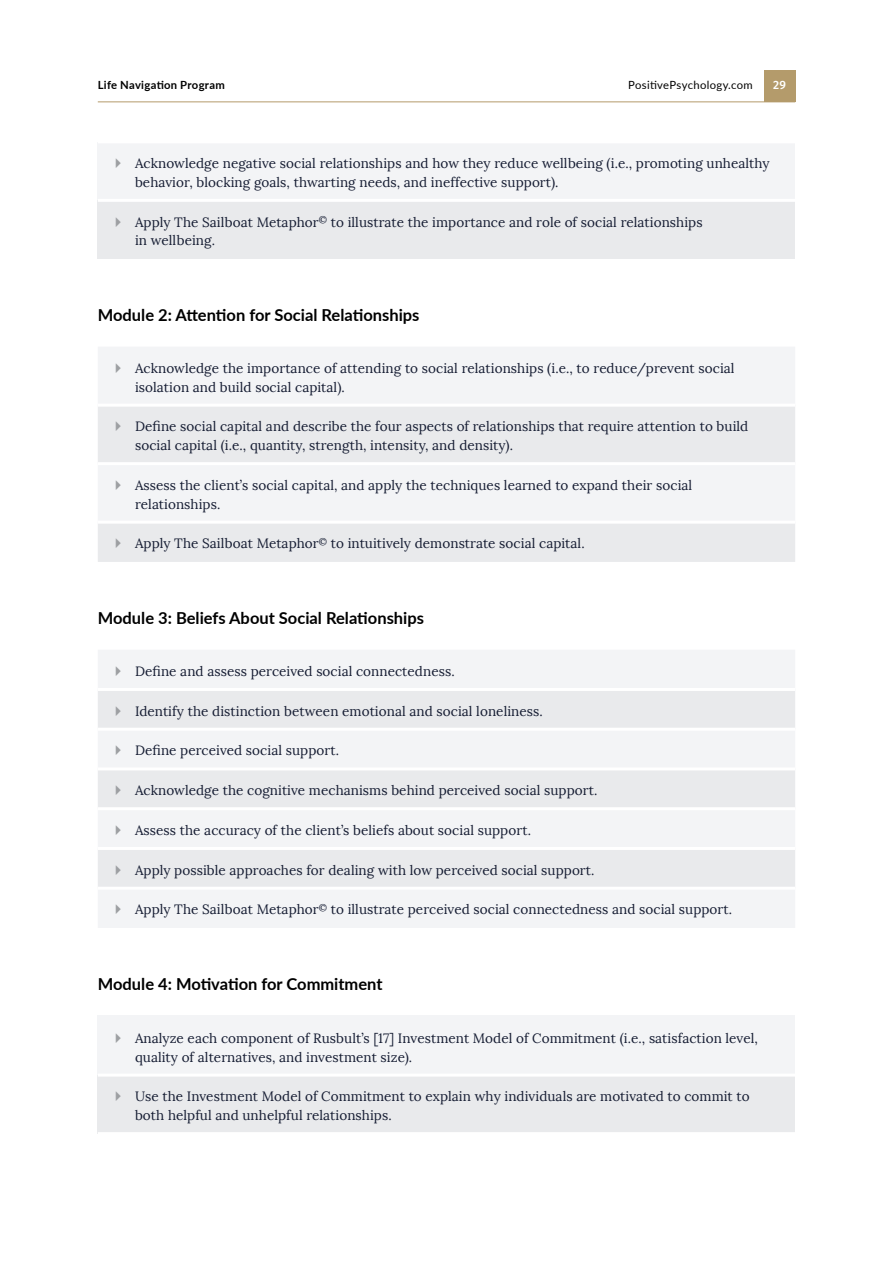
<style>
.page{position:relative;width:893px;height:1263px;background:#fff}
.page>*{position:absolute;margin:0;border:0;box-sizing:border-box;transform-origin:0 0}
.t1{font:700 16.5px "Lato";color:#000}
.t2{font:13.5px/18.8px "Lora";letter-spacing:.005em;color:#161d33}
.t3{font:500 12px "Fira Sans";color:#fff}
.t4{font:11.25px "Lato";letter-spacing:.025em;color:#000}
.t5{font:700 11.25px "Lato";letter-spacing:.025em;color:#000}
</style>
<div class="page">
<div style="left:98px;top:142px;width:697px;height:58px;background:#f3f4f6"></div>
<div style="left:98px;top:200px;width:697px;height:59px;background:#e9eaec"></div>
<hr style="left:98px;top:140px;width:697px;height:3px;background:#fff">
<hr style="left:98px;top:199px;width:697px;height:3px;background:#fff">
<div style="left:98px;top:347px;width:697px;height:56px;background:#f3f4f6"></div>
<svg style="left:98px;top:407px;width:697px;height:155px;fill:#e9eaec"></svg>
<hr style="left:98px;top:462px;width:697px;height:3px;background:#fff">
<hr style="left:98px;top:521px;width:697px;height:3px;background:#fff">
<div style="left:98px;top:650px;width:697px;height:278px;background:#f3f4f6"></div>
<svg style="left:98px;top:691px;width:697px;height:196px;fill:#e9eaec"></svg>
<hr style="left:98px;top:688px;width:697px;height:3px;background:#fff">
<hr style="left:98px;top:728px;width:697px;height:3px;background:#fff">
<hr style="left:98px;top:767px;width:697px;height:3px;background:#fff">
<hr style="left:98px;top:807px;width:697px;height:3px;background:#fff">
<hr style="left:98px;top:847px;width:697px;height:3px;background:#fff">
<hr style="left:98px;top:887px;width:697px;height:3px;background:#fff">
<div style="left:98px;top:1016px;width:697px;height:59px;background:#f3f4f6"></div>
<div style="left:98px;top:1075px;width:697px;height:58px;background:#e9eaec"></div>
<hr style="left:98px;top:1073px;width:697px;height:3px;background:#fff">
<hr style="left:98px;top:1132px;width:697px;height:3px;background:#fff">
<hr style="left:98px;top:102px;width:697px;height:1px;background:#b49b6b">
<div style="left:764px;top:71px;width:31px;height:31px;background:#b49b6b"></div>
<svg style="left:116px;top:363px;width:5px;height:10px"></svg>
<svg style="left:116px;top:421px;width:5px;height:10px"></svg>
<svg style="left:116px;top:480px;width:5px;height:10px"></svg>
<svg style="left:116px;top:538px;width:5px;height:10px"></svg>
<svg style="left:116px;top:666px;width:5px;height:10px"></svg>
<svg style="left:116px;top:706px;width:5px;height:10px"></svg>
<svg style="left:116px;top:745px;width:5px;height:10px"></svg>
<svg style="left:116px;top:785px;width:5px;height:10px"></svg>
<svg style="left:116px;top:825px;width:5px;height:10px"></svg>
<svg style="left:116px;top:865px;width:5px;height:10px"></svg>
<svg style="left:116px;top:904px;width:5px;height:10px"></svg>
<p class="t5" style="left:98px;top:77px;width:129px">Life Navigation Program</p>
<p class="t4" style="left:628px;top:77px;width:126px">PositivePsychology.com</p>
<p class="t3" style="left:773px;top:75px;width:14px">29</p>
<p class="t2" style="left:135px;top:154px;width:636px">Acknowledge negative social relationships and how they reduce wellbeing (i.e., promoting unhealthy behavior, blocking goals, thwarting needs, and ineffective support).</p>
<p class="t2" style="left:135px;top:212px;width:569px">Apply The Sailboat Metaphor<sup>©</sup> to illustrate the importance and role of social relationships in wellbeing.</p>
<p class="t1" style="left:98px;top:303px;width:323px">Module 2: Attention for Social Relationships</p>
<p class="t2" style="left:135px;top:359px;width:601px">Acknowledge the importance of attending to social relationships (i.e., to reduce/prevent social isolation and build social capital).</p>
<p class="t2" style="left:135px;top:417px;width:615px">Define social capital and describe the four aspects of relationships that require attention to build social capital (i.e., quantity, strength, intensity, and density).</p>
<p class="t2" style="left:135px;top:476px;width:559px">Assess the client’s social capital, and apply the techniques learned to expand their social relationships.</p>
<p class="t2" style="left:135px;top:534px;width:451px">Apply The Sailboat Metaphor<sup>©</sup> to intuitively demonstrate social capital.</p>
<p class="t1" style="left:98px;top:606px;width:328px">Module 3: Beliefs About Social Relationships</p>
<p class="t2" style="left:135px;top:662px;width:321px">Define and assess perceived social connectedness.</p>
<p class="t2" style="left:135px;top:702px;width:409px">Identify the distinction between emotional and social loneliness.</p>
<p class="t2" style="left:135px;top:741px;width:205px">Define perceived social support.</p>
<p class="t2" style="left:135px;top:781px;width:464px">Acknowledge the cognitive mechanisms behind perceived social support.</p>
<p class="t2" style="left:135px;top:821px;width:397px">Assess the accuracy of the client’s beliefs about social support.</p>
<p class="t2" style="left:135px;top:861px;width:461px">Apply possible approaches for dealing with low perceived social support.</p>
<p class="t2" style="left:135px;top:900px;width:599px">Apply The Sailboat Metaphor<sup>©</sup> to illustrate perceived social connectedness and social support.</p>
<p class="t1" style="left:98px;top:972px;width:286px">Module 4: Motivation for Commitment</p>
<p class="t2" style="left:135px;top:1029px;width:624px">Analyze each component of Rusbult’s [17] Investment Model of Commitment (i.e., satisfaction level, quality of alternatives, and investment size).</p>
<p class="t2" style="left:135px;top:1087px;width:616px">Use the Investment Model of Commitment to explain why individuals are motivated to commit to both helpful and unhelpful relationships.</p>
</div>
